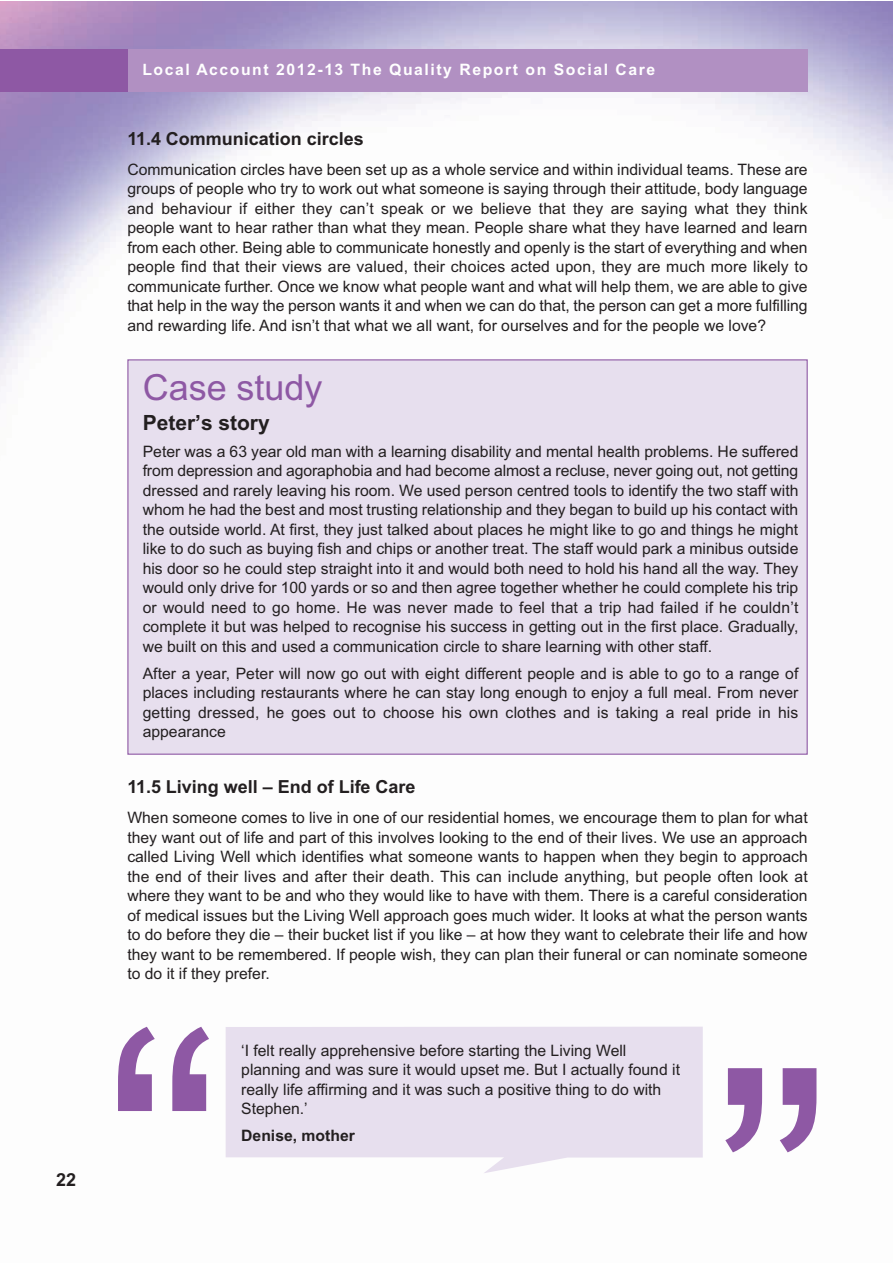
<style>
.page{position:relative;width:893px;height:1263px;background:#fff}
.page>*{position:absolute;margin:0;border:0;box-sizing:border-box;transform-origin:0 0}
.t1{font:360px "Arial";color:#8e58a4}
.t2{font:36px "Arial";color:#8e58a4}
.t3{font:700 21px "Arial";color:#231f20}
.t4{font:700 18px "Arial";color:#231f20}
.t5{font:15.75px/19.5px "Arial";color:#231f20;text-align:justify}
.t6{font:700 15.75px "Arial";letter-spacing:.1em;color:#fff}
.t7{font:700 15.75px "Arial";color:#231f20}
</style>
<div class="page">
<img style="left:0;top:1px;width:892px;height:1156px">
<div style="left:128px;top:360px;width:679px;height:394px;background:#e7dfee"></div>
<div style="left:0;top:49px;width:808px;height:42px;background:#b190c2"></div>
<div style="left:0;top:49px;width:127px;height:42px;background:#8e58a4"></div>
<svg style="left:226px;top:1027px;width:477px;height:146px;background:#e9e1ef"></svg>
<p class="t4" style="left:56px;top:1173px;width:21px">22</p>
<p class="t6" style="left:142px;top:63px;width:514px">Local Account 2012-13 The Quality Report on Social Care</p>
<h4 class="t4" style="left:127px;top:132px;width:238px">11.4 Communication circles</h4>
<p class="t5" style="left:127px;top:161px;width:682px">Communication circles have been set up as a whole service and within individual teams. These are groups of people who try to work out what someone is saying through their attitude, body language and behaviour if either they can’t speak or we believe that they are saying what they think people want to hear rather than what they mean. People share what they have learned and learn from each other. Being able to communicate honestly and openly is the start of everything and when people find that their views are valued, their choices acted upon, they are much more likely to communicate further. Once we know what people want and what will help them, we are able to give that help in the way the person wants it and when we can do that, the person can get a more fulfilling and rewarding life. And isn’t that what we all want, for ourselves and for the people we love?</p>
<h1 class="t2" style="left:143px;top:374px;width:181px">Case study</h1>
<h3 class="t3" style="left:143px;top:415px;width:129px">Peter’s story</h3>
<p class="t5" style="left:143px;top:443px;width:657px">Peter was a 63 year old man with a learning disability and mental health problems. He suffered from depression and agoraphobia and had become almost a recluse, never going out, not getting dressed and rarely leaving his room. We used person centred tools to identify the two staff with whom he had the best and most trusting relationship and they began to build up his contact with the outside world. At first, they just talked about places he might like to go and things he might like to do such as buying fish and chips or another treat. The staff would park a minibus outside his door so he could step straight into it and would both need to hold his hand all the way. They would only drive for 100 yards or so and then agree together whether he could complete his trip or would need to go home. He was never made to feel that a trip had failed if he couldn’t complete it but was helped to recognise his success in getting out in the first place. Gradually, we built on this and used a communication circle to share learning with other staff.</p>
<p class="t5" style="left:143px;top:665px;width:657px">After a year, Peter will now go out with eight different people and is able to go to a range of places including restaurants where he can stay long enough to enjoy a full meal. From never getting dressed, he goes out to choose his own clothes and is taking a real pride in his appearance</p>
<h4 class="t4" style="left:127px;top:780px;width:290px">11.5 Living well – End of Life Care</h4>
<p class="t5" style="left:127px;top:809px;width:682px">When someone comes to live in one of our residential homes, we encourage them to plan for what they want out of life and part of this involves looking to the end of their lives. We use an approach called Living Well which identifies what someone wants to happen when they begin to approach the end of their lives and after their death. This can include anything, but people often look at where they want to be and who they would like to have with them. There is a careful consideration of medical issues but the Living Well approach goes much wider. It looks at what the person wants to do before they die – their bucket list if you like – at how they want to celebrate their life and how they want to be remembered. If people wish, they can plan their funeral or can nominate someone to do it if they prefer.</p>
<p class="t1" style="left:103px;top:1031px;width:121px">“</p>
<p class="t5" style="left:241px;top:1042px;width:440px;text-align:left">‘I felt really apprehensive before starting the Living Well planning and was sure it would upset me. But I actually found it really life affirming and it was such a positive thing to do with Stephen.’</p>
<p class="t7" style="left:241px;top:1130px;width:115px">Denise, mother</p>
<p class="t1" style="left:713px;top:1071px;width:121px">”</p>
</div>
